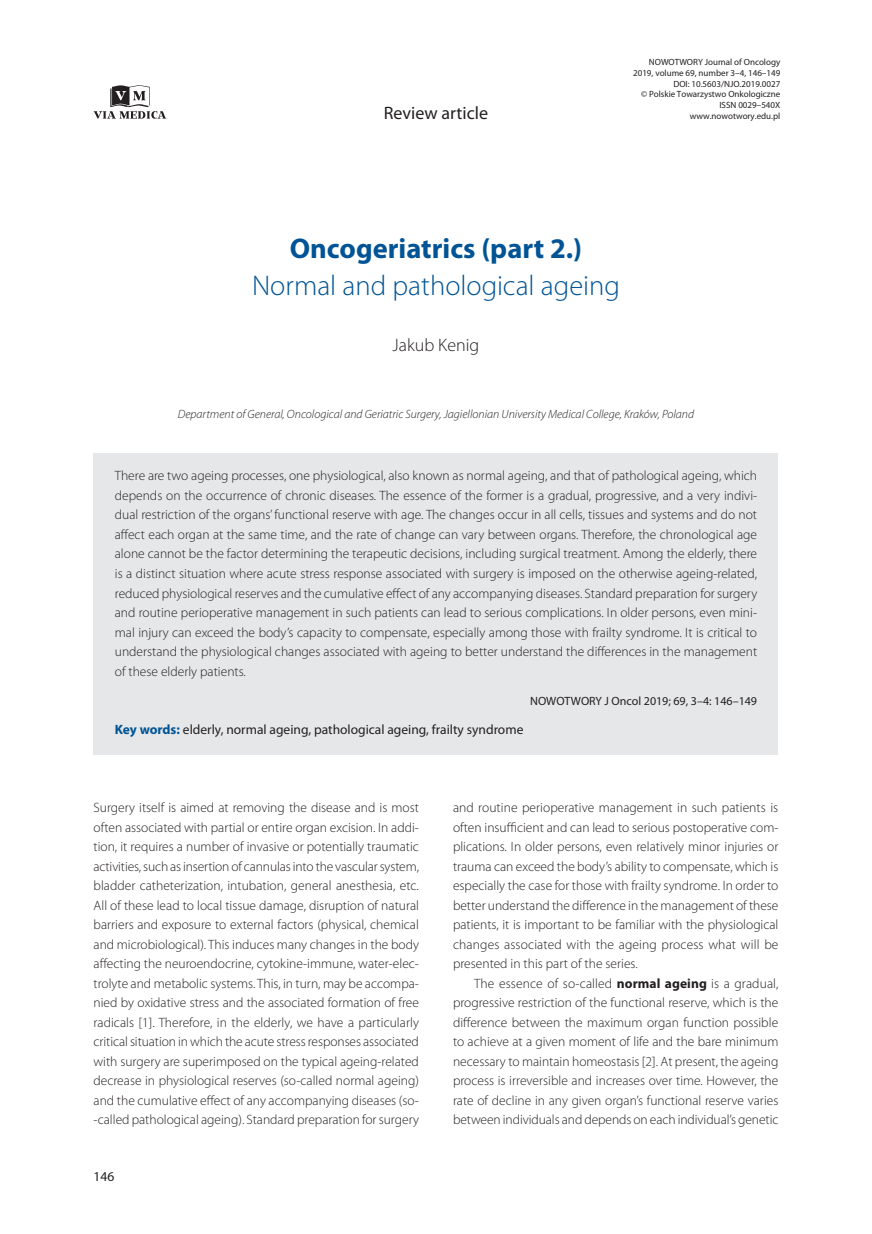
<style>
.page{position:relative;width:872px;height:1234px;background:#fff}
.page>*{position:absolute;margin:0;border:0;box-sizing:border-box;transform-origin:0 0}
._01_-_Tytuł_artykułu{font:300 28.5px/37.5px "Myriad Pro";color:#005495;text-align:center}
.t1{font:18px "Myriad Pro";color:#231f20}
._02_-_Autor_artykułu{font:300 18px "Myriad Pro";color:#231f20}
._08_-_Tekst{font:300 13.5px/19.5px "Myriad Pro";color:#231f20;text-align:justify}
._04_-_Streszczenie{font:300 13.5px/19.5px "Myriad Pro";color:#231f20;text-align:justify}
._05_-_Streszczenie_s{font:13.5px "Myriad Pro";color:#231f20}
._00_-_Praca_ostatnia{font:italic 300 12px "Myriad Pro";color:#231f20}
._04_-_Streszczenie_n{font:12px "Myriad Pro";color:#231f20}
.t2{font:9px/10.8px "Myriad Pro";color:#231f20;text-align:right}
.s1{font-weight:700}
.s2{font-weight:700;color:#005495}
</style>
<div class="page">
<svg style="left:94px;top:85px;width:72px;height:34px"></svg>
<div style="left:94px;top:453px;width:684px;height:234px;background:#e6e7e9"></div>
<div style="left:94px;top:687px;width:684px;height:29px;background:#e6e7e9"></div>
<div style="left:94px;top:715px;width:684px;height:39px;background:#e6e7e9"></div>
<h2 class="t1" style="left:384px;top:102px;width:106px">Review article</h2>
<p class="t2" style="left:633px;top:56px;width:149px">NOWOTWORY Journal of Oncology<br>2019, volume 69, number 3–4, 146–149<br>DOI: 10.5603/NJO.2019.0027<br>© Polskie Towarzystwo Onkologiczne<br>ISSN 0029–540X www.nowotwory.edu.pl</p>
<p class="_01_-_Tytuł_artykułu" style="left:252px;top:229px;width:369px"><span class="s1">Oncogeriatrics (part 2.)<br></span>Normal and pathological ageing</p>
<p class="_02_-_Autor_artykułu" style="left:392px;top:334px;width:88px">Jakub Kenig</p>
<p class="_00_-_Praca_ostatnia" style="left:178px;top:407px;width:518px">Department of General, Oncological and Geriatric Surgery, Jagiellonian University Medical College, Kraków, Poland</p>
<p class="_04_-_Streszczenie" style="left:115px;top:466px;width:644px">There are two ageing processes, one physiological, also known as normal ageing, and that of pathological ageing, which depends on the occurrence of chronic diseases. The essence of the former is a gradual, progressive, and a very indivi&shy;dual restriction of the organs’ functional reserve with age. The changes occur in all cells, tissues and systems and do not affect each organ at the same time, and the rate of change can vary between organs. Therefore, the chronological age alone cannot be the factor determining the terapeutic decisions, including surgical treatment. Among the elderly, there is a distinct situation where acute stress response associated with surgery is imposed on the otherwise ageing-related, reduced physiological reserves and the cumulative effect of any accompanying diseases. Standard preparation for surgery and routine perioperative management in such patients can lead to serious complications. In older persons, even mini&shy;mal injury can exceed the body’s capacity to compensate, especially among those with frailty syndrome. It is critical to understand the physiological changes associated with ageing to better understand the differences in the management of these elderly patients.</p>
<p class="_04_-_Streszczenie_n" style="left:530px;top:693px;width:228px">NOWOTWORY J Oncol 2019; 69, 3–4: 146–149</p>
<p class="_05_-_Streszczenie_s" style="left:115px;top:721px;width:410px"><span class="s2">Key words:</span> elderly, normal ageing, pathological ageing, frailty syndrome</p>
<p class="_08_-_Tekst" style="left:94px;top:797px;width:327px">Surgery itself is aimed at removing the disease and is most often associated with partial or entire organ excision. In addi&shy;tion, it requires a number of invasive or potentially traumatic activities, such as insertion of cannulas into the vascular system, bladder catheterization, intubation, general anesthesia, etc.<br>All of these lead to local tissue damage, disruption of natural barriers and exposure to external factors (physical, chemical and microbiological). This induces many changes in the body affecting the neuroendocrine, cytokine-immune, water-elec&shy;trolyte and metabolic systems. This, in turn, may be accompa&shy;nied by oxidative stress and the associated formation of free radicals [1]. Therefore, in the elderly, we have a particularly critical situation in which the acute stress responses associated with surgery are superimposed on the typical ageing-related decrease in physiological reserves (so-called normal ageing) and the cumulative effect of any accompanying diseases (so--called pathological ageing). Standard preparation for surgery</p>
<p class="_08_-_Tekst" style="left:453px;top:797px;width:327px">and routine perioperative management in such patients is often insufficient and can lead to serious postoperative com&shy;plications. In older persons, even relatively minor injuries or trauma can exceed the body’s ability to compensate, which is especially the case for those with frailty syndrome. In order to better understand the difference in the management of these patients, it is important to be familiar with the physiological changes associated with the ageing process what will be presented in this part of the series.</p>
<p class="_08_-_Tekst" style="left:453px;top:973px;width:327px;text-indent:21px">The essence of so-called <span class="s1">normal ageing</span> is a gradual, progressive restriction of the functional reserve, which is the difference between the maximum organ function possible to achieve at a given moment of life and the bare minimum necessary to maintain homeostasis [2]. At present, the ageing process is irreversible and increases over time. However, the rate of decline in any given organ’s functional reserve varies between individuals and depends on each individual’s genetic</p>
<p class="_05_-_Streszczenie_s" style="left:94px;top:1168px;width:22px">146</p>
</div>
